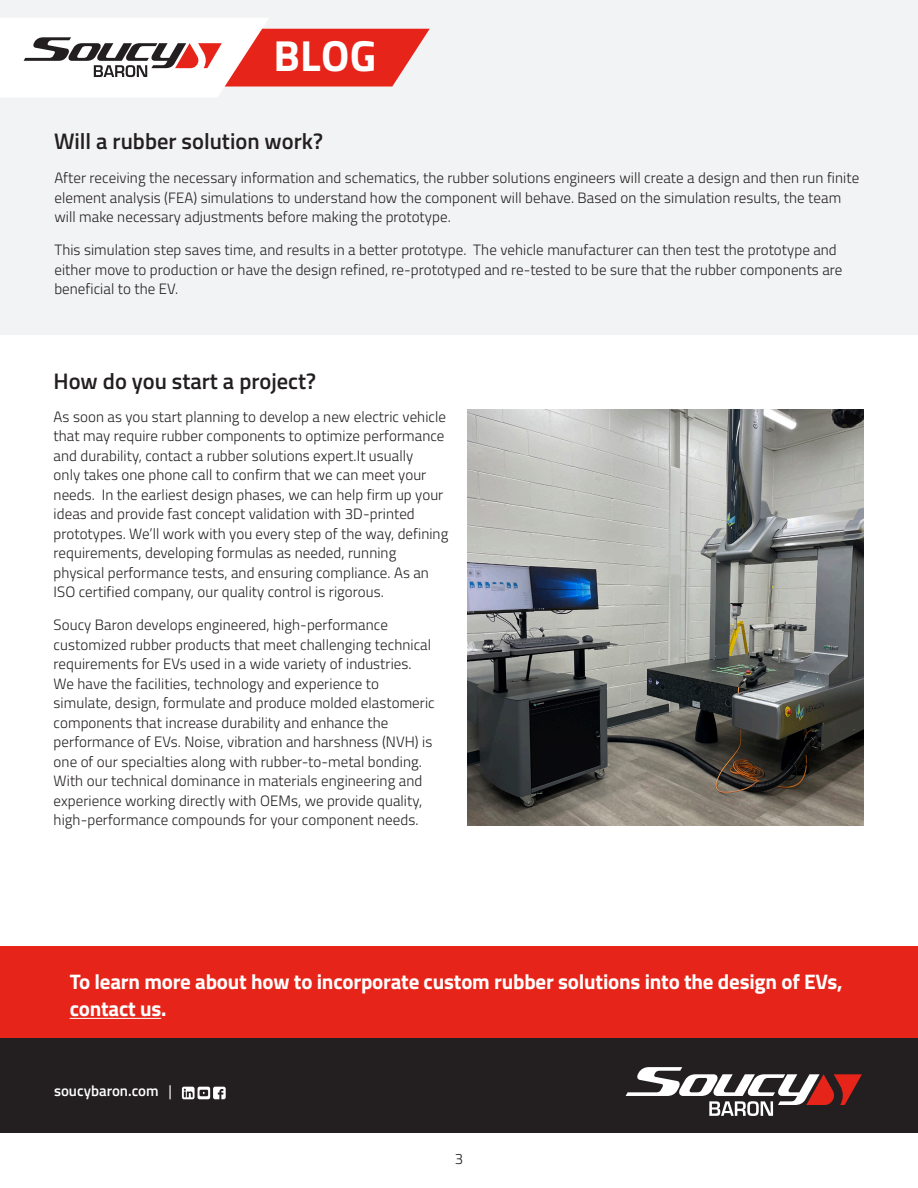
<style>
.page{position:relative;width:918px;height:1188px;background:#fff}
.page>*{position:absolute;margin:0;border:0;box-sizing:border-box;transform-origin:0 0}
.t1{font:700 43.5px "Titillium Web";color:#fff}
.t2{font:600 22.5px "Titillium Web";color:#231f20}
.Txt{font:700 21px/27px "Titillium Web";letter-spacing:-.01em;color:#fff}
.Txt-2{font:300 15px/19.5px "Titillium Web";letter-spacing:.005em;color:#231f20}
.t3{font:600 15px "Titillium Web";color:#fff}
.s1{font-weight:400}
</style>
<div class="page">
<div style="left:0;top:0;width:918px;height:335px;background:#f2f3f4"></div>
<svg style="left:0;top:18px;width:430px;height:79px"></svg>
<div style="left:0;top:946px;width:918px;height:112px;background:#e72419"></div>
<div style="left:0;top:1038px;width:918px;height:95px;background:#231f20"></div>
<svg style="left:626px;top:1067px;width:236px;height:49px"></svg>
<svg style="left:182px;top:1087px;width:44px;height:12px"></svg>
<hr style="left:70px;top:1018px;width:91px;height:1px;background:#fff">
<img style="left:468px;top:409px;width:396px;height:416px">
<h2 class="t1" style="left:273px;top:23px;width:105px">BLOG</h2>
<h2 class="t2" style="left:54px;top:124px;width:271px">Will a rubber solution work?</h2>
<p class="Txt-2" style="left:54px;top:167px;width:806px">After receiving the necessary information and schematics, the rubber solutions engineers will create a design and then run finite element analysis (FEA) simulations to understand how the component will behave. Based on the simulation results, the team will make necessary adjustments before making the prototype.</p>
<p class="Txt-2" style="left:54px;top:239px;width:790px">This simulation step saves time, and results in a better prototype. The vehicle manufacturer can then test the prototype and either move to production or have the design refined, re-prototyped and re-tested to be sure that the rubber components are beneficial to the EV.</p>
<h2 class="t2" style="left:54px;top:364px;width:264px">How do you start a project?</h2>
<p class="Txt-2" style="left:54px;top:406px;width:396px">As soon as you start planning to develop a new electric vehicle that may require rubber components to optimize performance and durability, contact a rubber solutions expert.It usually<br>only takes one phone call to confirm that we can meet your needs. In the earliest design phases, we can help firm up your ideas and provide fast concept validation with 3D-printed prototypes. We’ll work with you every step of the way, defining requirements, developing formulas as needed, running physical performance tests, and ensuring compliance. As an ISO certified company, our quality control is rigorous.</p>
<p class="Txt-2" style="left:54px;top:615px;width:383px">Soucy Baron develops engineered, high-performance customized rubber products that meet challenging technical requirements for EVs used in a wide variety of industries.<br>We have the facilities, technology and experience to simulate, design, formulate and produce molded elastomeric components that increase durability and enhance the performance of EVs. Noise, vibration and harshness (NVH) is one of our specialties along with rubber-to-metal bonding.<br>With our technical dominance in materials engineering and experience working directly with OEMs, we provide quality, high-performance compounds for your component needs.</p>
<p class="Txt" style="left:70px;top:967px;width:775px">To learn more about how to incorporate custom rubber solutions into the design of EVs, contact us.</p>
<p class="t3" style="left:54px;top:1080px;width:120px">soucybaron.com <span class="s1">|</span></p>
<p class="Txt-2" style="left:455px;top:1149px;width:10px">3</p>
</div>
